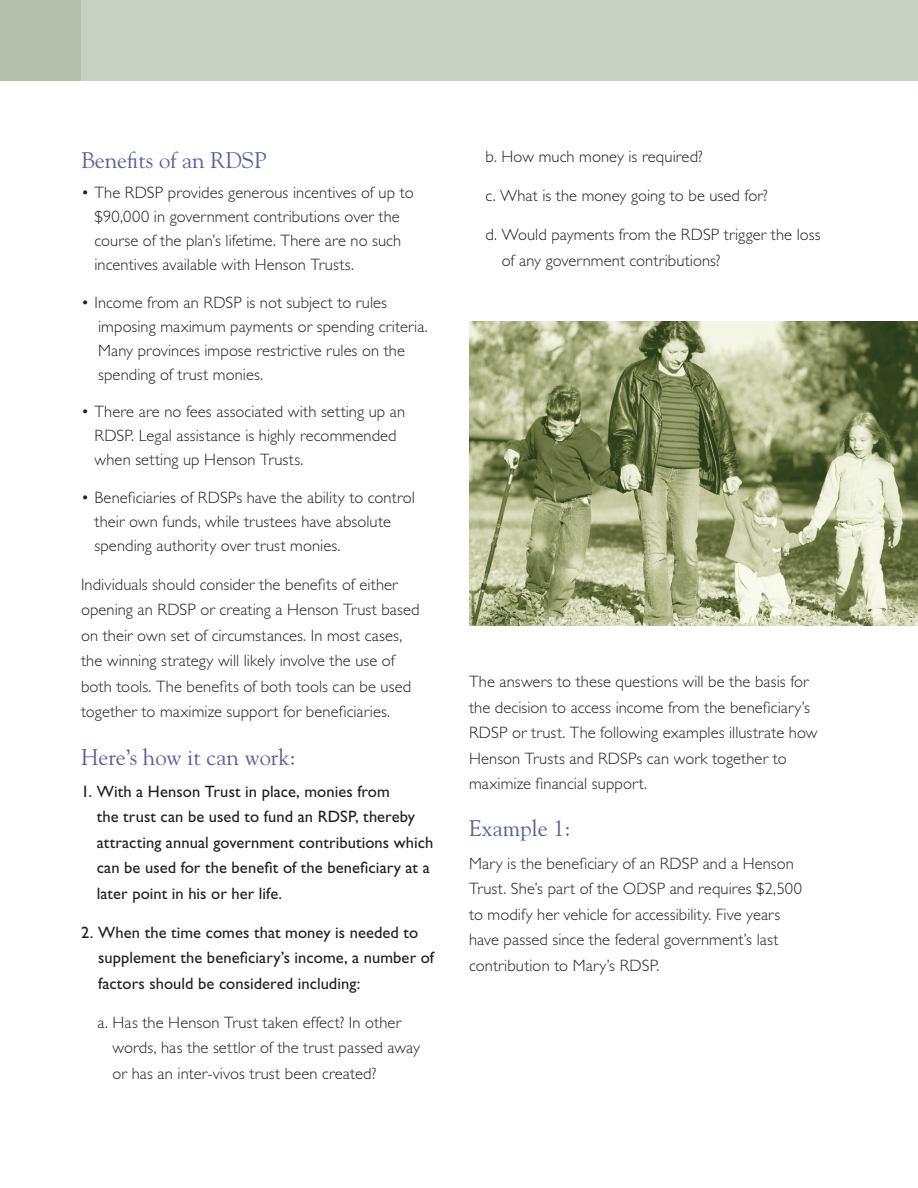
<style>
.page{position:relative;width:918px;height:1188px;background:#fff}
.page>*{position:absolute;margin:0;border:0;box-sizing:border-box;transform-origin:0 0}
.Steph_Article_Goudy{font:22.5px "Goudy Std";color:#5b5f9a}
.Steph_Body_Copy_Gill{font:300 16.5px/25.5px "Gill Sans Std";letter-spacing:.005em;color:#231f20}
.Steph_Bullet{font:300 16.5px/24px "Gill Sans Std";letter-spacing:.005em;color:#231f20}
.Steph_Body_Copy_Gill-2{font:16.5px/25.5px "Gill Sans Std";letter-spacing:.005em;color:#231f20}
</style>
<div class="page">
<div style="left:0;top:0;width:918px;height:81px;background:#c5d2c1"></div>
<div style="left:0;top:0;width:81px;height:81px;background:#b2c0ac"></div>
<img style="left:469px;top:322px;width:449px;height:304px">
<p class="Steph_Article_Goudy" style="left:81px;top:146px;width:187px">Benefits of an RDSP</p>
<p class="Steph_Bullet" style="left:94px;top:181px;width:321px;text-indent:-14px">• The RDSP provides generous incentives of up to $90,000 in government contributions over the course of the plan’s lifetime. There are no such incentives available with Henson Trusts.</p>
<p class="Steph_Bullet" style="left:98px;top:290px;width:331px;text-indent:-17px">• Income from an RDSP is not subject to rules imposing maximum payments or spending criteria.<br>Many provinces impose restrictive rules on the spending of trust monies.</p>
<p class="Steph_Bullet" style="left:94px;top:400px;width:312px;text-indent:-14px">• There are no fees associated with setting up an<br>RDSP. Legal assistance is highly recommended when setting up Henson Trusts.</p>
<p class="Steph_Bullet" style="left:94px;top:485px;width:322px;text-indent:-14px">• Beneficiaries of RDSPs have the ability to control their own funds, while trustees have absolute spending authority over trust monies.</p>
<p class="Steph_Body_Copy_Gill" style="left:81px;top:572px;width:340px">Individuals should consider the benefits of either opening an RDSP or creating a Henson Trust based on their own set of circumstances. In most cases, the winning strategy will likely involve the use of both tools. The benefits of both tools can be used together to maximize support for beneficiaries.</p>
<p class="Steph_Article_Goudy" style="left:81px;top:743px;width:216px">Here’s how it can work:</p>
<p class="Steph_Body_Copy_Gill-2" style="left:97px;top:779px;width:338px;text-indent:-16px">1. With a Henson Trust in place, monies from<br>the trust can be used to fund an RDSP, thereby attracting annual government contributions which can be used for the benefit of the beneficiary at a later point in his or her life.</p>
<p class="Steph_Body_Copy_Gill-2" style="left:98px;top:920px;width:338px;text-indent:-17px">2. When the time comes that money is needed to supplement the beneficiary’s income, a number of factors should be considered including:</p>
<p class="Steph_Body_Copy_Gill" style="left:113px;top:1010px;width:309px;text-indent:-15px">a. Has the Henson Trust taken effect? In other words, has the settlor of the trust passed away or has an inter-vivos trust been created?</p>
<p class="Steph_Body_Copy_Gill" style="left:486px;top:144px;width:219px">b. How much money is required?</p>
<p class="Steph_Body_Copy_Gill" style="left:486px;top:183px;width:284px">c. What is the money going to be used for?</p>
<p class="Steph_Body_Copy_Gill" style="left:502px;top:222px;width:320px;text-indent:-16px">d. Would payments from the RDSP trigger the loss of any government contributions?</p>
<p class="Steph_Body_Copy_Gill" style="left:469px;top:669px;width:350px">The answers to these questions will be the basis for the decision to access income from the beneficiary’s RDSP or trust. The following examples illustrate how Henson Trusts and RDSPs can work together to maximize financial support.</p>
<p class="Steph_Article_Goudy" style="left:469px;top:814px;width:103px">Example 1:</p>
<p class="Steph_Body_Copy_Gill" style="left:469px;top:850px;width:335px">Mary is the beneficiary of an RDSP and a Henson Trust. She’s part of the ODSP and requires $2,500 to modify her vehicle for accessibility. Five years have passed since the federal government’s last contribution to Mary’s RDSP.</p>
</div>
